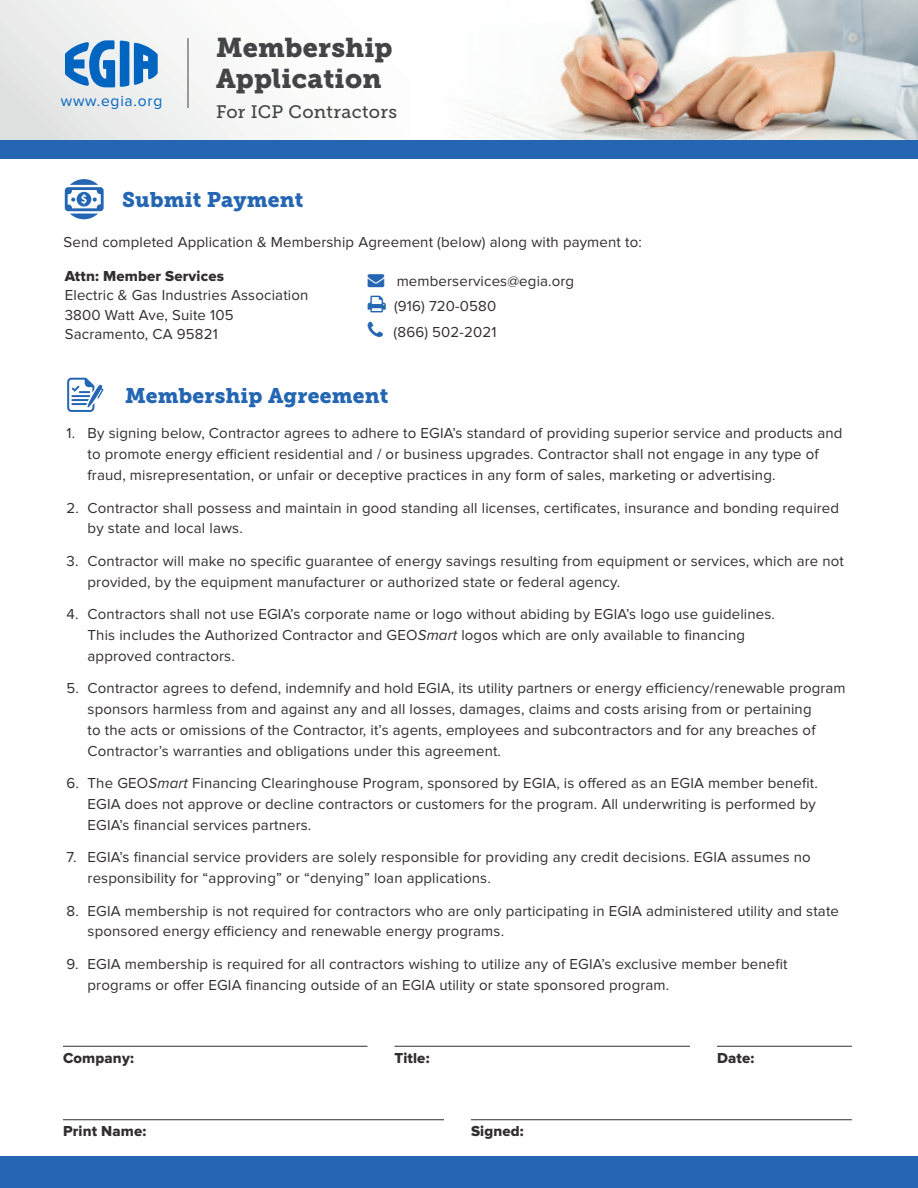
<style>
.page{position:relative;width:918px;height:1188px;background:#fff}
.page>*{position:absolute;margin:0;border:0;box-sizing:border-box;transform-origin:0 0}
.t1{font:27px/31.5px "Museo Slab 900";letter-spacing:.01em;color:#444345}
.t2{font:21px "Museo Slab 900";letter-spacing:.01em;color:#2466b2}
.t3{font:18px "Museo Slab 500";letter-spacing:.02em;color:#444345}
.t4{font:15.6px "Proxima Nova";letter-spacing:.05em;color:#0165c1}
.t5{font:15px/20.7px "Proxima Nova";letter-spacing:.01em;color:#322e2f}
.title_2_col{font:15px "Proxima Nova Extrabld";letter-spacing:.01em;color:#322e2f}
.s1{font-family:"Proxima Nova Extrabld"}
.s2{color:#2466b2}
.s3{font-style:italic}
</style>
<div class="page">
<img style="left:0;top:0;width:918px;height:140px">
<div style="left:0;top:140px;width:918px;height:18px;background:#2466b2"></div>
<hr style="left:188px;top:38px;width:1px;height:70px;background:#414042">
<svg style="left:65px;top:40px;width:93px;height:47px;background:#619dd3"></svg>
<div style="left:0;top:1156px;width:918px;height:32px;background:#2466b2"></div>
<svg style="left:65px;top:179px;width:39px;height:40px"></svg>
<svg style="left:67px;top:378px;width:37px;height:34px"></svg>
<hr style="left:63px;top:1046px;width:305px;height:1px;background:#322e2f">
<hr style="left:394px;top:1046px;width:296px;height:1px;background:#322e2f">
<hr style="left:717px;top:1046px;width:135px;height:1px;background:#322e2f">
<hr style="left:63px;top:1119px;width:381px;height:1px;background:#322e2f">
<hr style="left:471px;top:1119px;width:381px;height:1px;background:#322e2f">
<p class="t4" style="left:61px;top:92px;width:103px">www.egia.org</p>
<h1 class="t1" style="left:216px;top:32px;width:178px">Membership<br>Application</h1>
<p class="t3" style="left:216px;top:102px;width:183px">For ICP Contractors</p>
<h1 class="t2" style="left:122px;top:187px;width:183px">Submit Payment</h1>
<p class="t5" style="left:64px;top:232px;width:580px">Send completed Application &amp; Membership Agreement (below) along with payment to:</p>
<p class="t5" style="left:65px;top:266px;width:245px;line-height:19.5px"><span class="s1">Attn: Member Services<br></span>Electric &amp; Gas Industries Association<br>3800 Watt Ave, Suite 105<br>Sacramento, CA 95821</p>
<p class="t5" style="left:394px;top:268px;width:182px;line-height:25.5px;text-indent:-26px"><span class="s2">→</span> memberservices@egia.org (916) 720-0580<br>(866) 502-2021</p>
<h1 class="t2" style="left:125px;top:383px;width:265px">Membership Agreement</h1>
<p class="t5" style="left:88px;top:423px;width:756px;text-indent:-21px">1. By signing below, Contractor agrees to adhere to EGIA’s standard of providing superior service and products and to promote energy efficient residential and / or business upgrades. Contractor shall not engage in any type of fraud, misrepresentation, or unfair or deceptive practices in any form of sales, marketing or advertising.</p>
<p class="t5" style="left:88px;top:497px;width:753px;text-indent:-21px">2. Contractor shall possess and maintain in good standing all licenses, certificates, insurance and bonding required by state and local laws.</p>
<p class="t5" style="left:88px;top:551px;width:758px;text-indent:-21px">3. Contractor will make no specific guarantee of energy savings resulting from equipment or services, which are not provided, by the equipment manufacturer or authorized state or federal agency.</p>
<p class="t5" style="left:88px;top:604px;width:689px;text-indent:-21px">4. Contractors shall not use EGIA’s corporate name or logo without abiding by EGIA’s logo use guidelines.<br>This includes the Authorized Contractor and GEO<span class="s3">Smart</span> logos which are only available to financing approved contractors.</p>
<p class="t5" style="left:88px;top:678px;width:760px;text-indent:-21px">5. Contractor agrees to defend, indemnify and hold EGIA, its utility partners or energy efficiency/renewable program sponsors harmless from and against any and all losses, damages, claims and costs arising from or pertaining<br>to the acts or omissions of the Contractor, it’s agents, employees and subcontractors and for any breaches of Contractor’s warranties and obligations under this agreement.</p>
<p class="t5" style="left:88px;top:773px;width:732px;text-indent:-21px">6. The GEO<span class="s3">Smart</span> Financing Clearinghouse Program, sponsored by EGIA, is offered as an EGIA member benefit.<br>EGIA does not approve or decline contractors or customers for the program. All underwriting is performed by<br>EGIA’s financial services partners.</p>
<p class="t5" style="left:88px;top:847px;width:725px;text-indent:-21px">7. EGIA’s financial service providers are solely responsible for providing any credit decisions. EGIA assumes no responsibility for “approving” or “denying” loan applications.</p>
<p class="t5" style="left:88px;top:901px;width:753px;text-indent:-21px">8. EGIA membership is not required for contractors who are only participating in EGIA administered utility and state sponsored energy efficiency and renewable energy programs.</p>
<p class="t5" style="left:88px;top:954px;width:702px;text-indent:-21px">9. EGIA membership is required for all contractors wishing to utilize any of EGIA’s exclusive member benefit programs or offer EGIA financing outside of an EGIA utility or state sponsored program.</p>
<p class="title_2_col" style="left:63px;top:1049px;width:72px">Company:</p>
<p class="title_2_col" style="left:394px;top:1049px;width:37px">Title:</p>
<p class="title_2_col" style="left:717px;top:1049px;width:39px">Date:</p>
<p class="title_2_col" style="left:63px;top:1123px;width:85px">Print Name:</p>
<p class="title_2_col" style="left:471px;top:1123px;width:54px">Signed:</p>
</div>
